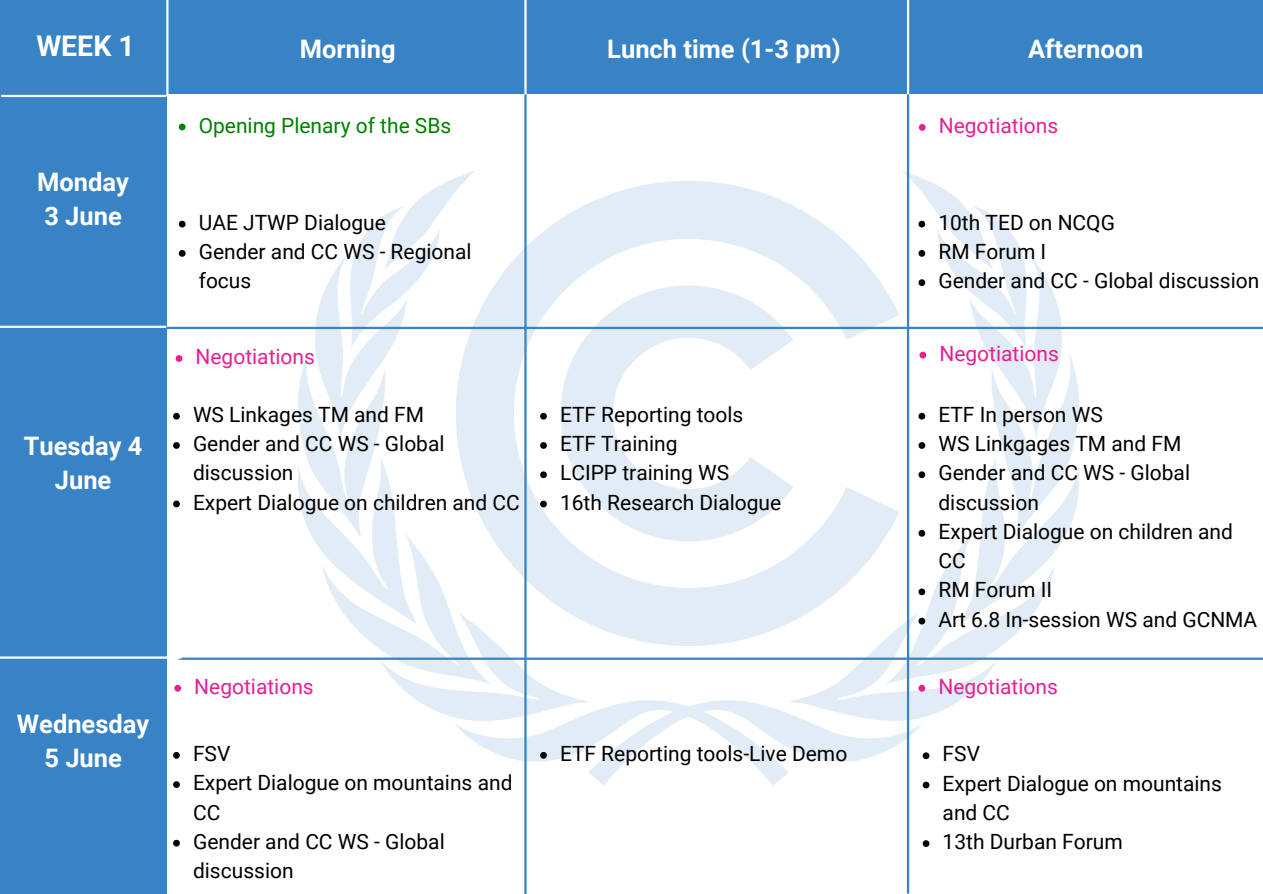
<style>
.page{position:relative;width:1263px;height:894px;background:#fff}
.page>*{position:absolute;margin:0;border:0;box-sizing:border-box;transform-origin:0 0}
.t1{font:700 28.5px "Roboto";color:#fff}
.t2{font:700 25.5px/33.8px "Roboto";color:#fff;text-align:center}
.t3{font:21px/29.2px "Roboto";color:#000}
.t4{font:21px "Roboto";color:#e61f93}
.t5{font:21px "Roboto";color:#008000}
</style>
<div class="page">
<div style="left:0;top:0;width:166px;height:893px;background:#3883c5"></div>
<div style="left:0;top:0;width:1263px;height:94px;background:#3883c5"></div>
<svg style="left:295px;top:170px;width:787px;height:615px"></svg>
<hr style="left:178px;top:657px;width:1085px;height:2px;background:#3883c5">
<hr style="left:0;top:656px;width:181px;height:2px;background:#fff">
<hr style="left:163px;top:327px;width:1100px;height:2px;background:#3883c5">
<hr style="left:0;top:325px;width:166px;height:3px;background:#fff">
<hr style="left:524px;top:94px;width:3px;height:799px;background:#3883c5">
<hr style="left:524px;top:0;width:3px;height:94px;background:#fff">
<hr style="left:907px;top:94px;width:2px;height:799px;background:#3883c5">
<hr style="left:907px;top:0;width:2px;height:94px;background:#fff">
<hr style="left:166px;top:0;width:2px;height:96px;background:#fff">
<hr style="left:1px;top:95px;width:165px;height:2px;background:#fff">
<svg style="left:919px;top:124px;width:7px;height:7px"></svg>
<svg style="left:919px;top:351px;width:7px;height:7px"></svg>
<svg style="left:176px;top:355px;width:6px;height:7px"></svg>
<svg style="left:174px;top:684px;width:7px;height:7px"></svg>
<svg style="left:918px;top:684px;width:7px;height:7px"></svg>
<svg style="left:173px;top:752px;width:7px;height:6px"></svg>
<svg style="left:173px;top:781px;width:7px;height:6px"></svg>
<svg style="left:173px;top:839px;width:7px;height:7px"></svg>
<svg style="left:923px;top:752px;width:6px;height:7px"></svg>
<svg style="left:923px;top:781px;width:6px;height:7px"></svg>
<svg style="left:923px;top:840px;width:6px;height:6px"></svg>
<svg style="left:918px;top:412px;width:7px;height:7px"></svg>
<svg style="left:918px;top:442px;width:7px;height:6px"></svg>
<svg style="left:918px;top:471px;width:7px;height:7px"></svg>
<svg style="left:918px;top:529px;width:7px;height:7px"></svg>
<svg style="left:918px;top:588px;width:7px;height:7px"></svg>
<svg style="left:918px;top:617px;width:7px;height:7px"></svg>
<svg style="left:540px;top:412px;width:7px;height:7px"></svg>
<svg style="left:540px;top:442px;width:7px;height:6px"></svg>
<svg style="left:540px;top:471px;width:7px;height:7px"></svg>
<svg style="left:540px;top:500px;width:7px;height:7px"></svg>
<svg style="left:173px;top:412px;width:7px;height:7px"></svg>
<svg style="left:173px;top:442px;width:7px;height:6px"></svg>
<svg style="left:173px;top:500px;width:7px;height:7px"></svg>
<svg style="left:179px;top:221px;width:7px;height:6px"></svg>
<svg style="left:179px;top:250px;width:7px;height:7px"></svg>
<svg style="left:918px;top:221px;width:7px;height:6px"></svg>
<svg style="left:918px;top:250px;width:7px;height:7px"></svg>
<svg style="left:918px;top:279px;width:7px;height:7px"></svg>
<svg style="left:179px;top:123px;width:7px;height:7px"></svg>
<svg style="left:540px;top:751px;width:7px;height:7px"></svg>
<h2 class="t1" style="left:36px;top:30px;width:100px">WEEK 1</h2>
<h1 class="t2" style="left:300px;top:33px;width:97px">Morning</h1>
<h2 class="t2" style="left:607px;top:33px;width:235px">Lunch time (1-3 pm)</h2>
<h2 class="t2" style="left:1028px;top:33px;width:117px">Afternoon</h2>
<h2 class="t2" style="left:37px;top:166px;width:93px;text-align:left">Monday<br>3 June</h2>
<h2 class="t2" style="left:24px;top:429px;width:120px">Tuesday 4<br>June</h2>
<p class="t2" style="left:17px;top:707px;width:134px">Wednesday<br>5 June</p>
<p class="t5" style="left:199px;top:113px;width:254px">Opening Plenary of the SBs</p>
<p class="t3" style="left:199px;top:208px;width:189px">UAE JTWP Dialogue</p>
<h2 class="t3" style="left:199px;top:237px;width:274px">Gender and CC WS - Regional focus</h2>
<p class="t4" style="left:939px;top:113px;width:121px">Negotiations</p>
<p class="t3" style="left:938px;top:208px;width:178px">10th TED on NCQG</p>
<p class="t3" style="left:938px;top:237px;width:109px">RM Forum I</p>
<p class="t3" style="left:938px;top:266px;width:322px">Gender and CC - Global discussion</p>
<p class="t4" style="left:196px;top:344px;width:121px">Negotiations</p>
<p class="t4" style="left:939px;top:341px;width:121px">Negotiations</p>
<p class="t3" style="left:193px;top:400px;width:233px">WS Linkages TM and FM</p>
<p class="t3" style="left:193px;top:429px;width:253px">Gender and CC WS - Global discussion</p>
<p class="t3" style="left:193px;top:487px;width:328px">Expert Dialogue on children and CC</p>
<p class="t3" style="left:560px;top:400px;width:185px">ETF Reporting tools</p>
<p class="t3" style="left:560px;top:429px;width:119px">ETF Training</p>
<p class="t3" style="left:560px;top:458px;width:171px">LCIPP training WS</p>
<p class="t3" style="left:560px;top:487px;width:223px">16th Research Dialogue</p>
<p class="t3" style="left:938px;top:400px;width:166px">ETF In person WS</p>
<p class="t3" style="left:938px;top:429px;width:244px">WS Linkgages TM and FM</p>
<p class="t3" style="left:938px;top:458px;width:253px">Gender and CC WS - Global discussion</p>
<p class="t3" style="left:938px;top:517px;width:296px">Expert Dialogue on children and<br>CC</p>
<p class="t3" style="left:938px;top:575px;width:115px">RM Forum II</p>
<p class="t3" style="left:938px;top:604px;width:320px">Art 6.8 In-session WS and GCNMA</p>
<p class="t4" style="left:194px;top:674px;width:121px">Negotiations</p>
<p class="t4" style="left:938px;top:674px;width:121px">Negotiations</p>
<p class="t3" style="left:193px;top:739px;width:39px">FSV</p>
<p class="t3" style="left:193px;top:768px;width:321px">Expert Dialogue on mountains and<br>CC</p>
<p class="t3" style="left:193px;top:826px;width:253px">Gender and CC WS - Global discussion</p>
<p class="t3" style="left:560px;top:739px;width:289px">ETF Reporting tools-Live Demo</p>
<p class="t3" style="left:943px;top:739px;width:39px">FSV</p>
<p class="t3" style="left:943px;top:768px;width:281px">Expert Dialogue on mountains and CC</p>
<p class="t3" style="left:943px;top:827px;width:182px">13th Durban Forum</p>
</div>
